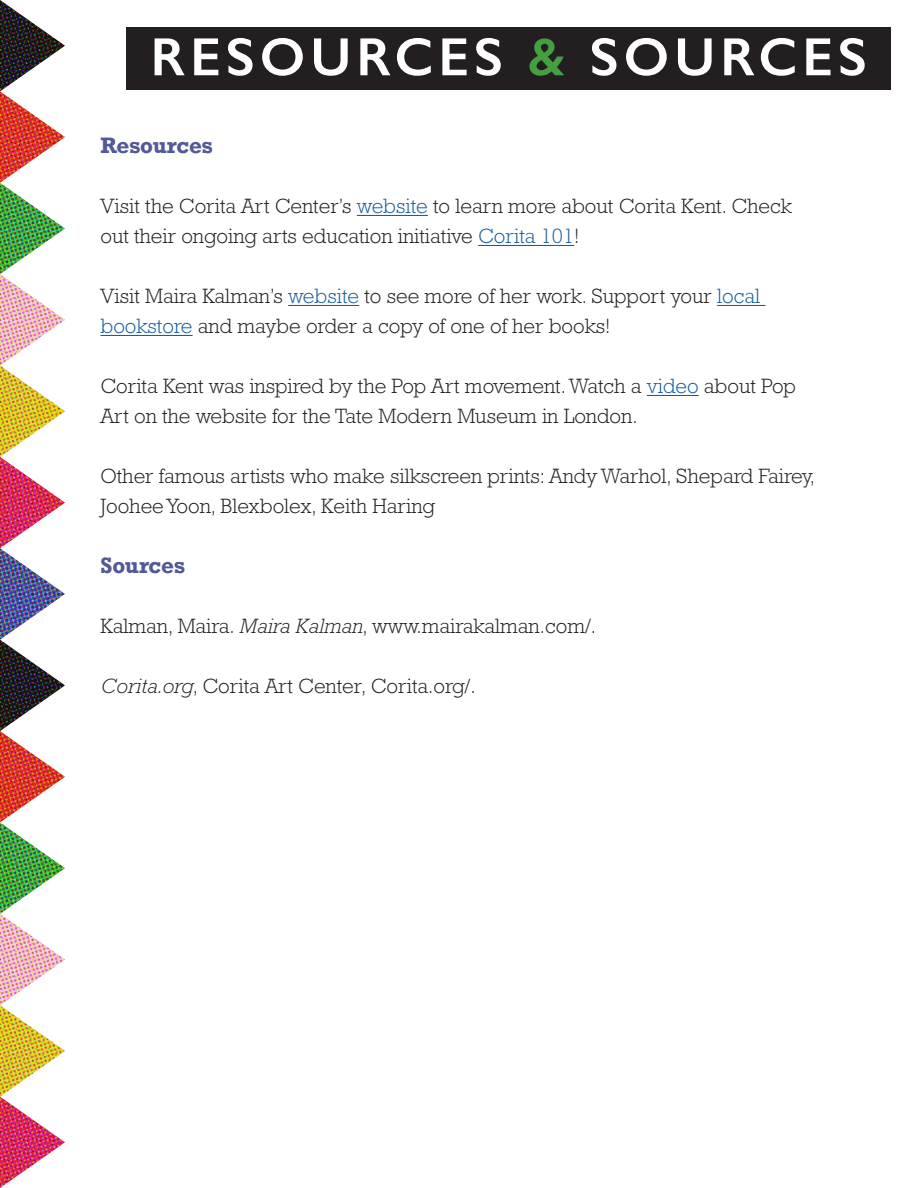
<style>
.page{position:relative;width:918px;height:1188px;background:#fff}
.page>*{position:absolute;margin:0;border:0;box-sizing:border-box;transform-origin:0 0}
.t1{font:600 54px "Gill Sans";letter-spacing:.09em;color:#fff}
.t2{font:300 21px/30px "Rockwell";color:#231f20}
.t3{font:700 21px "Rockwell";color:#525997}
.s1{color:#449f40}
.s2{color:#175d9e}
.s3{font-style:italic}
</style>
<div class="page">
<img style="left:0;top:0;width:65px;height:1188px">
<div style="left:126px;top:27px;width:765px;height:63px;background:#231f20"></div>
<hr style="left:357px;top:215px;width:71px;height:1px;background:#175d9e">
<hr style="left:478px;top:245px;width:96px;height:1px;background:#175d9e">
<hr style="left:288px;top:305px;width:71px;height:1px;background:#175d9e">
<hr style="left:717px;top:305px;width:48px;height:1px;background:#175d9e">
<hr style="left:100px;top:335px;width:93px;height:1px;background:#175d9e">
<hr style="left:647px;top:395px;width:52px;height:1px;background:#175d9e">
<p class="t1" style="left:151px;top:24px;width:718px">RESOURCES <span class="s1">&amp;</span> SOURCES</p>
<p class="t3" style="left:100px;top:132px;width:114px">Resources</p>
<p class="t2" style="left:100px;top:191px;width:693px">Visit the Corita Art Center’s <span class="s2">website</span> to learn more about Corita Kent. Check out their ongoing arts education initiative <span class="s2">Corita 101</span>!</p>
<p class="t2" style="left:100px;top:281px;width:661px">Visit Maira Kalman’s <span class="s2">website</span> to see more of her work. Support your <span class="s2">local bookstore</span> and maybe order a copy of one of her books!</p>
<p class="t2" style="left:100px;top:371px;width:697px">Corita Kent was inspired by the Pop Art movement. Watch a <span class="s2">video</span> about Pop<br>Art on the website for the Tate Modern Museum in London.</p>
<p class="t2" style="left:100px;top:461px;width:716px">Other famous artists who make silkscreen prints: Andy Warhol, Shepard Fairey,<br>Joohee Yoon, Blexbolex, Keith Haring</p>
<p class="t3" style="left:100px;top:552px;width:86px">Sources</p>
<p class="t2" style="left:100px;top:611px;width:497px">Kalman, Maira. <span class="s3">Maira Kalman</span>, www.mairakalman.com/.</p>
<p class="t2" style="left:100px;top:671px;width:377px"><span class="s3">Corita.org</span>, Corita Art Center, Corita.org/.</p>
</div>
